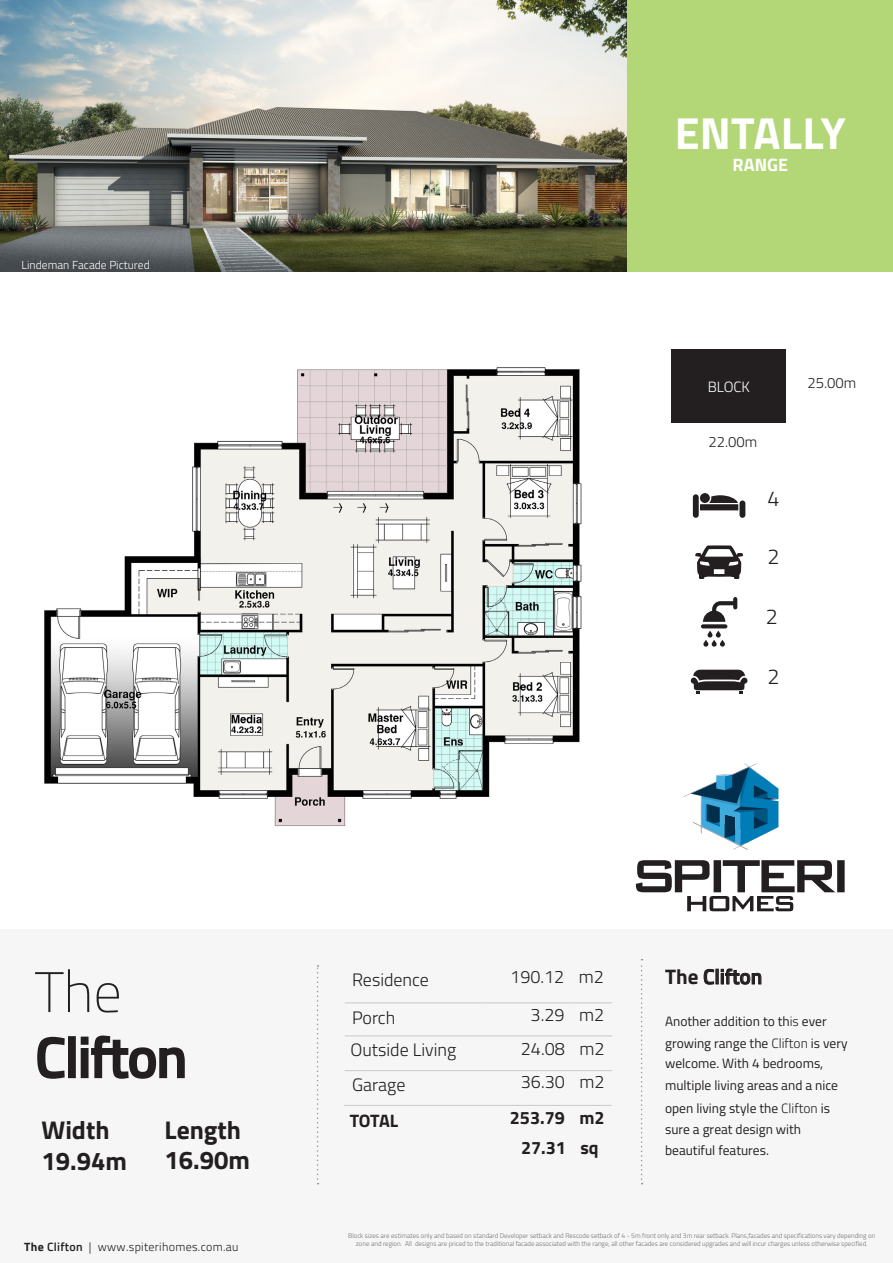
<style>
.page{position:relative;width:893px;height:1263px;background:#fff}
.page>*{position:absolute;margin:0;border:0;box-sizing:border-box;transform-origin:0 0}
.t1{font:600 57px/65.2px "Titillium Web";letter-spacing:-.025em;color:#231f20}
.t2{font:700 45px "Titillium Web";color:#fff}
.t3{font:700 25.65px/31.7px "Titillium";color:#231f20}
.t4{font:300 21.45px "Titillium";color:#231f20}
.t5{font:600 21px "Titillium Web";color:#231f20}
.t6{font:300 18px/34.2px "Titillium";color:#231f20;text-align:right}
.t7{font:700 18px "Titillium";letter-spacing:-.025em;color:#231f20}
.t8{font:700 18px "Titillium Web";color:#fff}
.t9{font:300 14.85px "Titillium";color:#231f20}
.t10{font:300 14.85px "Titillium";color:#fff}
.t11{font:13.5px/21.8px "Titillium";color:#231f20}
.t12{font:300 12px "Titillium Web";letter-spacing:.025em;color:#231f20}
.t13{font:300 11.7px "Titillium";color:#fff}
.t14{font:300 6.75px/8.2px "Titillium";color:#6d6e71;text-align:center}
.s1{font-family:"Titillium Text 22 L";font-weight:100}
.s2{font-family:"Titillium";font-weight:700}
.s3{font-weight:600}
.s4{font-family:"Titillium"}
.s5{font-weight:700}
.s6{font-family:"Titillium Web";font-weight:300}
</style>
<div class="page">
<img style="left:0;top:0;width:628px;height:272px">
<div style="left:0;top:929px;width:893px;height:334px;background:#f6f6f6"></div>
<svg style="left:317px;top:965px;width:2px;height:219px"></svg>
<svg style="left:641px;top:959px;width:2px;height:225px"></svg>
<hr style="left:345px;top:1003px;width:138px;height:1px;background:#c7c8ca">
<hr style="left:483px;top:1003px;width:87px;height:1px;background:#c7c8ca">
<hr style="left:570px;top:1003px;width:42px;height:1px;background:#c7c8ca">
<hr style="left:345px;top:1070px;width:138px;height:1px;background:#c7c8ca">
<hr style="left:483px;top:1070px;width:87px;height:1px;background:#c7c8ca">
<hr style="left:570px;top:1070px;width:42px;height:1px;background:#c7c8ca">
<div style="left:671px;top:350px;width:115px;height:73px;background:#231f20"></div>
<hr style="left:344px;top:1105px;width:267px;height:1px;background:#c7c8ca">
<hr style="left:345px;top:1036px;width:138px;height:1px;background:#c7c8ca">
<hr style="left:483px;top:1036px;width:87px;height:1px;background:#c7c8ca">
<hr style="left:570px;top:1036px;width:42px;height:1px;background:#c7c8ca">
<div style="left:693px;top:494px;width:6px;height:24px;background:#231f20;border-radius:3px"></div>
<div style="left:739px;top:500px;width:6px;height:18px;background:#231f20;border-radius:3px"></div>
<svg style="left:700px;top:493px;width:10px;height:10px"></svg>
<svg style="left:700px;top:495px;width:38px;height:15px"></svg>
<svg style="left:695px;top:545px;width:48px;height:34px"></svg>
<svg style="left:701px;top:597px;width:36px;height:50px"></svg>
<svg style="left:691px;top:670px;width:56px;height:24px"></svg>
<img style="left:44px;top:367px;width:538px;height:459px">
<svg style="left:636px;top:860px;width:209px;height:51px"></svg>
<svg style="left:683px;top:763px;width:95px;height:87px"></svg>
<div style="left:628px;top:0;width:265px;height:281px;background:#b3d677"></div>
<div style="left:0;top:273px;width:893px;height:26px;background:#fff"></div>
<p class="t13" style="left:22px;top:258px;width:130px">Lindeman Facade Pictured</p>
<h2 class="t2" style="left:675px;top:99px;width:172px">ENTALLY</h2>
<h3 class="t8" style="left:732px;top:150px;width:57px">RANGE</h3>
<p class="t10" style="left:708px;top:377px;width:44px">BLOCK</p>
<p class="t9" style="left:708px;top:432px;width:50px">22.00m</p>
<p class="t4" style="left:767px;top:484px;width:14px">4</p>
<p class="t4" style="left:767px;top:542px;width:14px">2</p>
<p class="t4" style="left:766px;top:603px;width:14px">2</p>
<p class="t4" style="left:767px;top:663px;width:14px">2</p>
<p class="t9" style="left:807px;top:373px;width:50px">25.00m</p>
<p class="t1" style="left:35px;top:956px;width:154px"><span class="s1">The<br></span>Clifton</p>
<p class="t3" style="left:41px;top:1116px;width:87px">Width<br>19.94m</p>
<p class="t3" style="left:165px;top:1117px;width:87px;line-height:30.8px">Length<br>16.90m</p>
<p class="t12" style="left:24px;top:1238px;width:216px"><span class="s2">The</span> <span class="s3">Clifton</span> <span class="s4">|</span> www.spiterihomes.com.au</p>
<p class="t6" style="left:352px;top:964px;width:78px">Residence</p>
<p class="t6" style="left:510px;top:961px;width:95px">190.12 m2</p>
<p class="t6" style="left:352px;top:1002px;width:45px">Porch</p>
<p class="t6" style="left:510px;top:1000px;width:96px">3.29 m2<br>24.08 m2<br>36.30 m2<br><span class="s5">253.79 m2</span></p>
<p class="t7" style="left:521px;top:1136px;width:79px">27.31 sq</p>
<p class="t6" style="left:350px;top:1034px;width:107px">Outside Living</p>
<p class="t6" style="left:352px;top:1069px;width:55px">Garage</p>
<p class="t7" style="left:350px;top:1108px;width:50px">TOTAL</p>
<p class="t5" style="left:665px;top:961px;width:99px"><span class="s2">The</span> Clifton</p>
<p class="t11" style="left:665px;top:1012px;width:184px">Another addition to th<span class="s6">is</span> ever growing range the <span class="s6">Clifton</span> is very welcome. With 4 bedrooms, multiple living areas and a nice open living style the <span class="s6">Clifton</span> is</p>
<p class="t11" style="left:665px;top:1119px;width:138px">sure a great design with beautiful features.</p>
<p class="t14" style="left:348px;top:1232px;width:529px">Block sizes are estimates only and based on standard Developer setback and Rescode setback of 4 - 5m front only and 3m rear setback. Plans,facades and specifications vary depending on zone and region. All designs are priced to the traditional facade associated with the range, all other facades are considered upgrades and will incur charges unless otherwise specified.</p>
</div>
